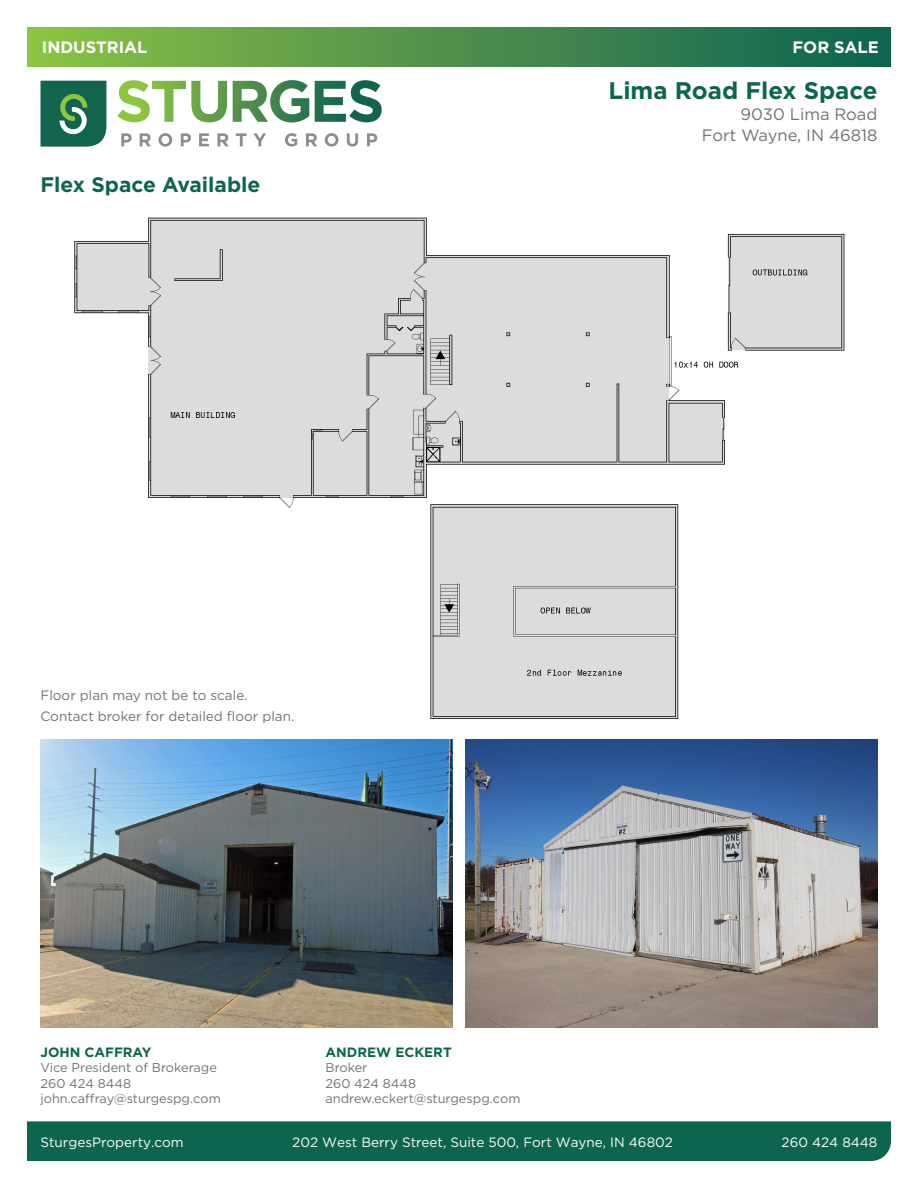
<style>
.page{position:relative;width:918px;height:1188px;background:#fff}
.page>*{position:absolute;margin:0;border:0;box-sizing:border-box;transform-origin:0 0}
.t1{font:700 24px "Gotham";color:#0d6550}
.t2{font:700 21px "Gotham";color:#0d6550}
.t3{font:16.5px/21px "Gotham";color:#6f7274;text-align:right}
.t4{font:700 16.5px "Gotham";color:#fff}
.t5{font:13.5px "Gotham";color:#fff}
.t6{font:13.5px "Gotham";color:#6f7274}
.t7{font:700 13.5px "Gotham";color:#0d6550}
.t8{font:12.75px/15.3px "Gotham";color:#6f7274}
</style>
<div class="page">
<div style="left:27px;top:1121px;width:864px;height:40px;background:#0d6550"></div>
<svg style="left:40px;top:81px;width:66px;height:66px;background:#2e775c"></svg>
<svg style="left:121px;top:133px;width:11px;height:13px"></svg>
<svg style="left:140px;top:133px;width:11px;height:13px"></svg>
<svg style="left:158px;top:133px;width:14px;height:14px"></svg>
<svg style="left:181px;top:133px;width:10px;height:13px"></svg>
<svg style="left:199px;top:133px;width:10px;height:13px"></svg>
<svg style="left:217px;top:133px;width:12px;height:13px"></svg>
<svg style="left:236px;top:133px;width:11px;height:13px"></svg>
<svg style="left:253px;top:133px;width:13px;height:13px"></svg>
<svg style="left:285px;top:133px;width:12px;height:14px"></svg>
<svg style="left:306px;top:133px;width:11px;height:13px"></svg>
<svg style="left:325px;top:133px;width:14px;height:14px"></svg>
<svg style="left:347px;top:133px;width:11px;height:14px"></svg>
<svg style="left:367px;top:133px;width:10px;height:13px"></svg>
<svg style="left:117px;top:80px;width:265px;height:43px"></svg>
<div style="left:27px;top:27px;width:864px;height:40px;background:linear-gradient(to right,#8dc145,#0d6153)"></div>
<img style="left:466px;top:739px;width:412px;height:289px">
<img style="left:40px;top:739px;width:412px;height:289px">
<img style="left:74px;top:217px;width:771px;height:502px">
<p class="t4" style="left:42px;top:37px;width:107px">INDUSTRIAL</p>
<p class="t4" style="left:793px;top:37px;width:88px">FOR SALE</p>
<h1 class="t1" style="left:609px;top:75px;width:270px">Lima Road Flex Space</h1>
<p class="t3" style="left:702px;top:104px;width:177px">9030 Lima Road<br>Fort Wayne, IN 46818</p>
<p class="t2" style="left:40px;top:171px;width:221px">Flex Space Available</p>
<p class="t6" style="left:40px;top:686px;width:209px">Floor plan may not be to scale.</p>
<p class="t6" style="left:40px;top:707px;width:255px">Contact broker for detailed floor plan.</p>
<p class="t7" style="left:40px;top:1043px;width:113px">JOHN CAFFRAY</p>
<p class="t8" style="left:40px;top:1060px;width:182px">Vice President of Brokerage<br>260 424 8448 john.caffray@sturgespg.com</p>
<p class="t7" style="left:326px;top:1043px;width:128px">ANDREW ECKERT</p>
<p class="t8" style="left:326px;top:1060px;width:197px">Broker<br>260 424 8448 andrew.eckert@sturgespg.com</p>
<p class="t5" style="left:40px;top:1133px;width:145px">SturgesProperty.com</p>
<p class="t5" style="left:292px;top:1133px;width:382px">202 West Berry Street, Suite 500, Fort Wayne, IN 46802</p>
<p class="t5" style="left:782px;top:1133px;width:97px">260 424 8448</p>
</div>
